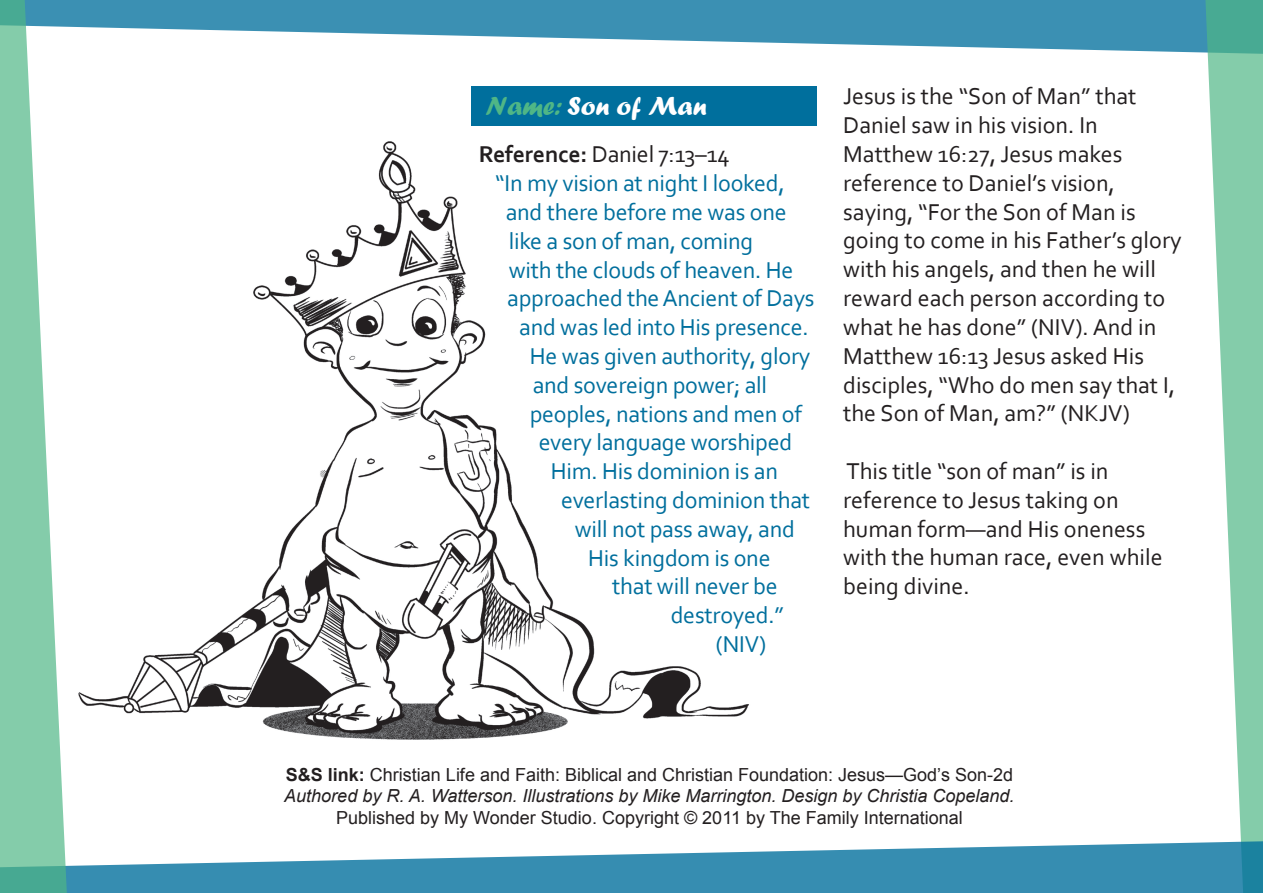
<style>
.page{position:relative;width:1263px;height:893px;background:#fff}
.page>*{position:absolute;margin:0;border:0;box-sizing:border-box;transform-origin:0 0}
.No_Spacing1{font:27px "Forte";color:#fff}
.No_Spacing1-2{font:24px/28.8px "Corbel";color:#231f20}
.No_Spacing1-3{font:24px "Corbel";letter-spacing:-.01em;color:#006f9d}
.No_Spacing1-4{font:18px "Arial";color:#231f20}
.No_Spacing1-5{font:italic 18px "Arial";color:#231f20}
.s1{color:#4fb686}
.s2{font-weight:700}
</style>
<div class="page">
<svg style="left:68px;top:0;width:1136px;height:53px;fill:#3b90b3"></svg>
<svg style="left:1204px;top:0;width:59px;height:841px;fill:#84ccaa"></svg>
<svg style="left:68px;top:841px;width:1195px;height:52px;fill:#368db1"></svg>
<svg style="left:0;top:0;width:68px;height:893px;fill:#84ccaa"></svg>
<div style="left:471px;top:86px;width:345px;height:39px;background:#006f9d"></div>
<img style="left:78px;top:141px;width:671px;height:599px">
<p class="No_Spacing1" style="left:485px;top:91px;width:223px"><span class="s1">Name:</span> Son of Man</p>
<p class="No_Spacing1-2" style="left:479px;top:139px;width:252px"><span class="s2">Reference:</span> Daniel 7:13–14</p>
<p class="No_Spacing1-3" style="left:495px;top:168px;width:291px">“In my vision at night I looked,</p>
<p class="No_Spacing1-3" style="left:506px;top:197px;width:282px">and there before me was one</p>
<p class="No_Spacing1-3" style="left:509px;top:226px;width:246px">like a son of man, coming</p>
<p class="No_Spacing1-3" style="left:509px;top:255px;width:286px">with the clouds of heaven. He</p>
<p class="No_Spacing1-3" style="left:507px;top:284px;width:309px">approached the Ancient of Days</p>
<p class="No_Spacing1-3" style="left:519px;top:312px;width:291px">and was led into His presence.</p>
<p class="No_Spacing1-3" style="left:530px;top:341px;width:282px">He was given authority, glory</p>
<p class="No_Spacing1-3" style="left:533px;top:370px;width:236px">and sovereign power; all</p>
<p class="No_Spacing1-3" style="left:530px;top:399px;width:274px">peoples, nations and men of</p>
<p class="No_Spacing1-3" style="left:539px;top:428px;width:255px">every language worshiped</p>
<p class="No_Spacing1-3" style="left:551px;top:456px;width:229px">Him. His dominion is an</p>
<p class="No_Spacing1-3" style="left:561px;top:485px;width:250px">everlasting dominion that</p>
<p class="No_Spacing1-3" style="left:575px;top:514px;width:222px">will not pass away, and</p>
<p class="No_Spacing1-3" style="left:588px;top:543px;width:184px">His kingdom is one</p>
<p class="No_Spacing1-3" style="left:612px;top:572px;width:167px">that will never be</p>
<p class="No_Spacing1-3" style="left:671px;top:600px;width:115px">destroyed.”</p>
<p class="No_Spacing1-3" style="left:716px;top:629px;width:52px">(NIV)</p>
<p class="No_Spacing1-2" style="left:843px;top:82px;width:340px">Jesus is the “Son of Man” that<br>Daniel saw in his vision. In<br>Matthew 16:27, Jesus makes reference to Daniel’s vision, saying, “For the Son of Man is going to come in his Father’s glory with his angels, and then he will reward each person according to what he has done” (NIV). And in<br>Matthew 16:13 Jesus asked His disciples, “Who do men say that I, the Son of Man, am?” (NKJV)</p>
<p class="No_Spacing1-2" style="left:843px;top:456px;width:321px">This title “son of man” is in reference to Jesus taking on human form—and His oneness with the human race, even while being divine.</p>
<p class="No_Spacing1-4" style="left:286px;top:763px;width:729px"><span class="s2">S&amp;S link:</span> Christian Life and Faith: Biblical and Christian Foundation: Jesus—God’s Son-2d</p>
<p class="No_Spacing1-5" style="left:284px;top:784px;width:732px">Authored by R. A. Watterson. Illustrations by Mike Marrington. Design by Christia Copeland.</p>
<p class="No_Spacing1-4" style="left:336px;top:806px;width:628px">Published by My Wonder Studio. Copyright © 2011 by The Family International</p>
</div>
